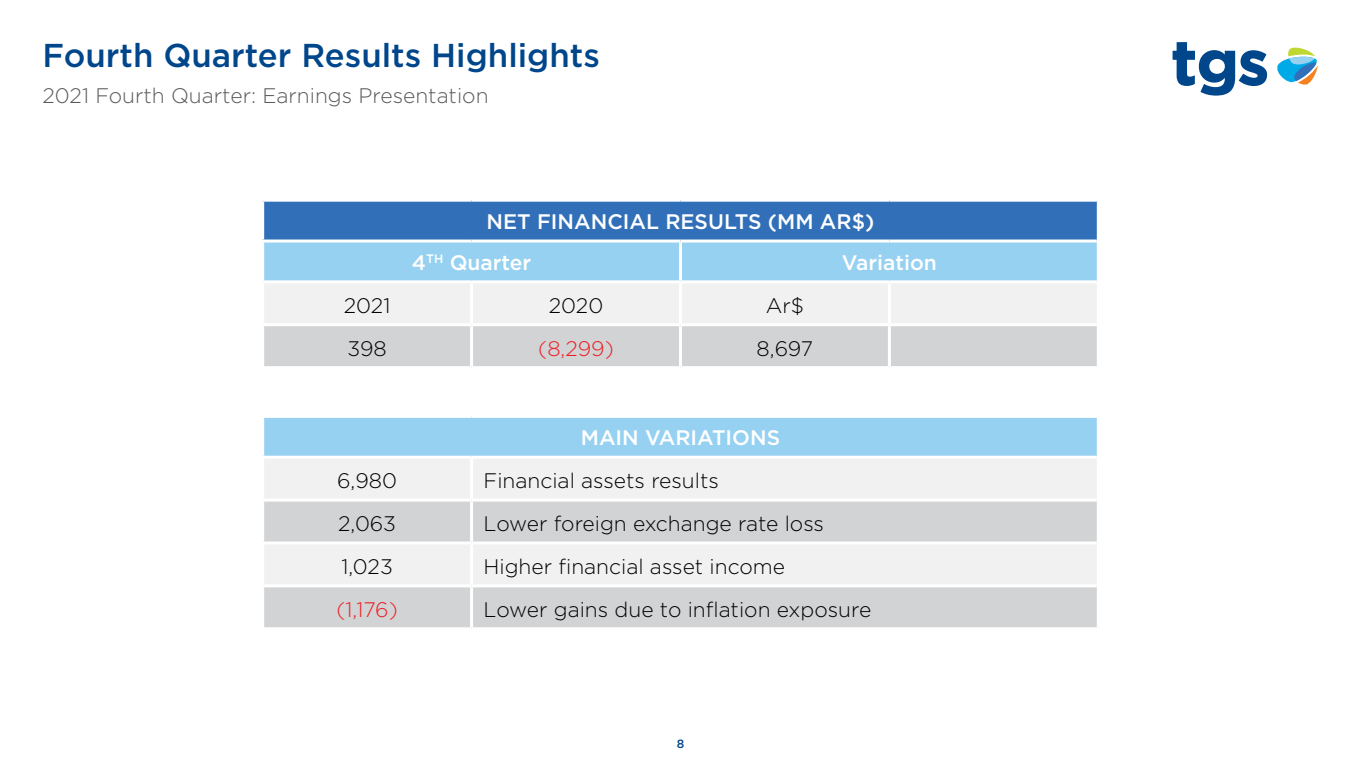
<style>
.page{position:relative;width:1361px;height:766px;background:#fff}
.page>*{position:absolute;margin:0;border:0;box-sizing:border-box;transform-origin:0 0}
.t1{font:500 33px "Gotham";color:#00468b}
.t2{font:300 21px "Gotham";color:#000}
.t3{font:500 21px/40.8px "Gotham";color:#fff}
.t4{font:300 21px "Gotham";color:#58595b}
.t5{font:300 21px "Gotham";color:#ed1d24}
.t6{font:500 12px "Gotham";color:#00468b}
</style>
<div class="page">
<svg style="left:1172px;top:42px;width:95px;height:54px"></svg>
<svg style="left:1277px;top:47px;width:40px;height:38px"></svg>
<div style="left:263px;top:200px;width:835px;height:41px;background:#3170b8"></div>
<svg style="left:264px;top:242px;width:833px;height:124px"></svg>
<hr style="left:1097px;top:202px;width:3px;height:39px;background:#fff">
<hr style="left:261px;top:202px;width:3px;height:37px;background:#fff">
<hr style="left:261px;top:199px;width:210px;height:3px;background:#fff">
<hr style="left:471px;top:199px;width:209px;height:3px;background:#fff">
<hr style="left:680px;top:199px;width:209px;height:3px;background:#fff">
<hr style="left:889px;top:199px;width:211px;height:3px;background:#fff">
<hr style="left:261px;top:239px;width:210px;height:3px;background:#fff">
<hr style="left:471px;top:239px;width:209px;height:3px;background:#fff">
<hr style="left:680px;top:239px;width:209px;height:3px;background:#fff">
<hr style="left:889px;top:239px;width:208px;height:3px;background:#fff">
<hr style="left:470px;top:283px;width:3px;height:40px;background:#fff">
<hr style="left:679px;top:283px;width:3px;height:40px;background:#fff">
<hr style="left:888px;top:283px;width:3px;height:40px;background:#fff">
<hr style="left:679px;top:242px;width:3px;height:38px;background:#fff">
<hr style="left:261px;top:280px;width:210px;height:3px;background:#fff">
<hr style="left:471px;top:280px;width:209px;height:3px;background:#fff">
<hr style="left:680px;top:280px;width:209px;height:3px;background:#fff">
<hr style="left:889px;top:280px;width:208px;height:3px;background:#fff">
<hr style="left:261px;top:323px;width:210px;height:3px;background:#fff">
<hr style="left:470px;top:326px;width:3px;height:40px;background:#fff">
<hr style="left:471px;top:323px;width:209px;height:3px;background:#fff">
<hr style="left:679px;top:326px;width:3px;height:40px;background:#fff">
<hr style="left:680px;top:323px;width:209px;height:3px;background:#fff">
<hr style="left:888px;top:326px;width:3px;height:40px;background:#fff">
<hr style="left:889px;top:323px;width:208px;height:3px;background:#fff">
<div style="left:263px;top:416px;width:835px;height:41px;background:#96d1f2"></div>
<div style="left:264px;top:459px;width:833px;height:39px;background:#f1f1f2"></div>
<svg style="left:264px;top:501px;width:833px;height:126px;fill:#d1d3d4"></svg>
<hr style="left:1097px;top:418px;width:3px;height:39px;background:#fff">
<hr style="left:261px;top:418px;width:3px;height:37px;background:#fff">
<hr style="left:261px;top:415px;width:210px;height:3px;background:#fff">
<hr style="left:471px;top:415px;width:629px;height:3px;background:#fff">
<hr style="left:261px;top:455px;width:210px;height:3px;background:#fff">
<hr style="left:471px;top:455px;width:626px;height:3px;background:#fff">
<hr style="left:470px;top:458px;width:3px;height:40px;background:#fff">
<hr style="left:470px;top:501px;width:3px;height:40px;background:#fff">
<hr style="left:261px;top:541px;width:210px;height:3px;background:#fff">
<hr style="left:261px;top:584px;width:210px;height:3px;background:#fff">
<hr style="left:470px;top:544px;width:3px;height:40px;background:#fff">
<hr style="left:470px;top:587px;width:3px;height:40px;background:#fff">
<hr style="left:471px;top:541px;width:626px;height:3px;background:#fff">
<hr style="left:471px;top:584px;width:626px;height:3px;background:#fff">
<h1 class="t1" style="left:43px;top:33px;width:559px">Fourth Quarter Results Highlights</h1>
<p class="t4" style="left:43px;top:84px;width:447px">2021 Fourth Quarter: Earnings Presentation</p>
<p class="t3" style="left:412px;top:201px;width:464px;text-indent:75px">NET FINANCIAL RESULTS (MM AR$)<br>4<sup>TH</sup> Quarter</p>
<p class="t3" style="left:842px;top:242px;width:96px">Variation</p>
<p class="t2" style="left:344px;top:294px;width:48px">2021</p>
<p class="t2" style="left:549px;top:294px;width:56px">2020</p>
<p class="t2" style="left:766px;top:294px;width:40px">Ar$</p>
<p class="t2" style="left:347px;top:336px;width:41px">398</p>
<p class="t5" style="left:538px;top:336px;width:77px">(8,299)</p>
<p class="t2" style="left:756px;top:336px;width:58px">8,697</p>
<p class="t3" style="left:581px;top:417px;width:201px">MAIN VARIATIONS</p>
<p class="t2" style="left:337px;top:469px;width:61px">6,980</p>
<p class="t2" style="left:483px;top:469px;width:237px">Financial assets results</p>
<p class="t2" style="left:338px;top:512px;width:59px">2,063</p>
<p class="t2" style="left:483px;top:512px;width:342px">Lower foreign exchange rate loss</p>
<p class="t2" style="left:341px;top:555px;width:53px">1,023</p>
<p class="t2" style="left:483px;top:555px;width:303px">Higher financial asset income</p>
<p class="t5" style="left:336px;top:597px;width:63px">(1,176)</p>
<p class="t2" style="left:483px;top:597px;width:389px">Lower gains due to inflation exposure</p>
<p class="t6" style="left:677px;top:735px;width:9px">8</p>
</div>
